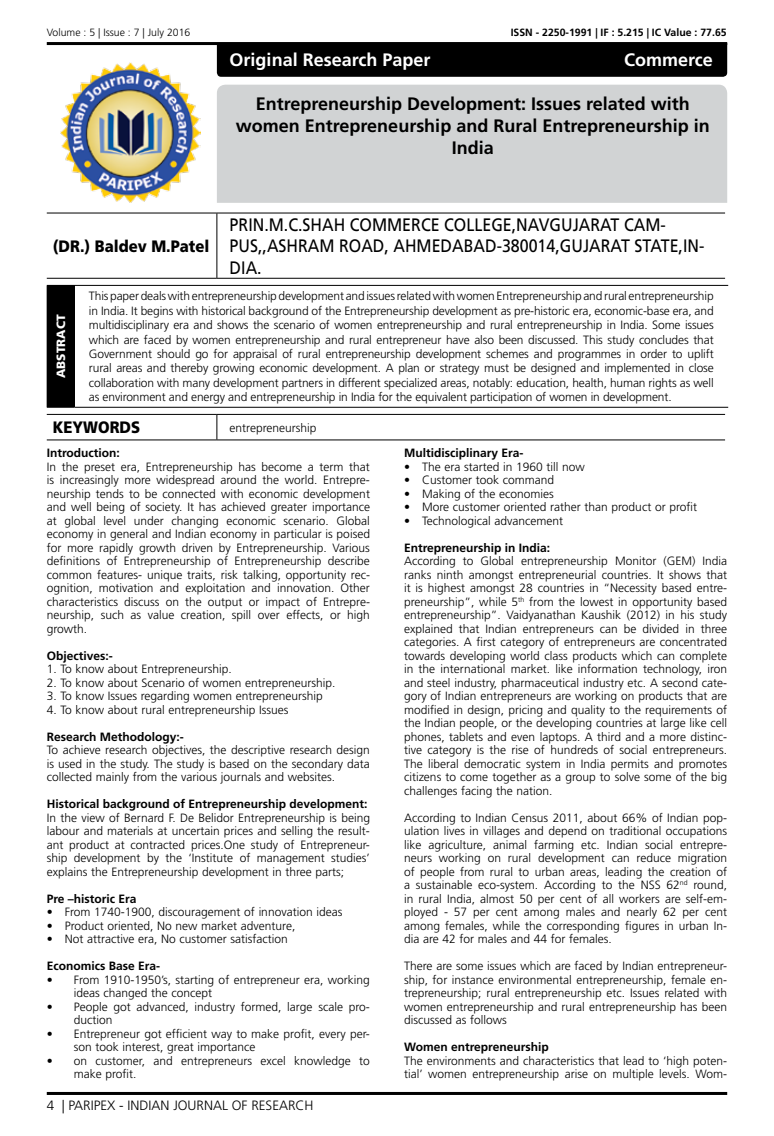
<style>
.page{position:relative;width:774px;height:1136px;background:#fff}
.page>*{position:absolute;margin:0;border:0;box-sizing:border-box;transform-origin:0 0}
.t1{font:700 18px/21.6px "Frutiger LT Std";color:#000;text-align:center}
.t2{font:18px/21.6px "Frutiger LT Std";color:#000;scale:.89 1}
.t3{font:700 18px "Frutiger LT Std";color:#fff}
.t4{font:900 16.5px "Frutiger LT Std";color:#000;scale:.9 1}
.t5{font:300 13.5px "Frutiger LT Std";color:#000}
.t6{font:300 12px/13.5px "Frutiger LT Std";color:#000;text-align:justify}
.t7{font:700 12px "Frutiger LT Std";color:#000}
.t8{font:900 12px "Frutiger LT Std";color:#fff}
.t9{font:700 10.5px "Frutiger LT Std";color:#000}
.t10{font:300 10.5px "Frutiger LT Std";color:#000}
</style>
<div class="page">
<hr style="left:47px;top:42px;width:680px;height:3px;background:#000">
<hr style="left:47px;top:1091px;width:680px;height:3px;background:#000">
<div style="left:217px;top:85px;width:510px;height:118px;background:#d1d3d4"></div>
<div style="left:217px;top:45px;width:510px;height:32px;background:#000"></div>
<img style="left:61px;top:63px;width:139px;height:140px">
<hr style="left:47px;top:213px;width:170px;height:1px;background:#000">
<hr style="left:217px;top:213px;width:508px;height:1px;background:#000">
<hr style="left:216px;top:213px;width:1px;height:65px;background:#000">
<hr style="left:47px;top:278px;width:170px;height:1px;background:#000">
<hr style="left:217px;top:278px;width:508px;height:1px;background:#000">
<hr style="left:47px;top:414px;width:170px;height:1px;background:#000">
<hr style="left:217px;top:414px;width:508px;height:1px;background:#000">
<svg style="left:216px;top:415px;width:1px;height:24px"></svg>
<hr style="left:47px;top:439px;width:170px;height:1px;background:#000">
<hr style="left:217px;top:439px;width:508px;height:1px;background:#000">
<div style="left:47px;top:285px;width:27px;height:122px;background:#000"></div>
<hr style="left:74px;top:285px;width:654px;height:1px;background:#000">
<hr style="left:74px;top:286px;width:1px;height:121px;background:#000">
<svg style="left:47px;top:407px;width:27px;height:1px"></svg>
<hr style="left:74px;top:407px;width:654px;height:1px;background:#000">
<p class="t10" style="left:47px;top:27px;width:145px">Volume : 5 | Issue : 7 | July 2016</p>
<p class="t9" style="left:511px;top:27px;width:217px">ISSN - 2250-1991 | IF : 5.215 | IC Value : 77.65</p>
<h1 class="t3" style="left:230px;top:49px;width:202px">Original Research Paper</h1>
<h1 class="t3" style="left:624px;top:49px;width:90px">Commerce</h1>
<h1 class="t1" style="left:236px;top:93px;width:475px">Entrepreneurship Development: Issues related with women Entrepreneurship and Rural Entrepreneurship in<br>India</h1>
<h2 class="t4" style="left:53px;top:236px;width:176px">(DR.) Baldev M.Patel</h2>
<h1 class="t2" style="left:230px;top:214px;width:535px">PRIN.M.C.SHAH COMMERCE COLLEGE,NAVGUJARAT CAM-<br>PUS,,ASHRAM ROAD, AHMEDABAD-380014,GUJARAT STATE,IN-<br>DIA.</h1>
<p class="t8" style="left:54px;top:378px;width:65px;rotate:-90deg">ABSTRACT</p>
<p class="t6" style="left:89px;top:289px;width:626px;line-height:14.4px">This paper deals with entrepreneurship development and issues related with women Entrepreneurship and rural entrepreneurship in India. It begins with historical background of the Entrepreneurship development as pre-historic era, economic-base era, and multidisciplinary era and shows the scenario of women entrepreneurship and rural entrepreneurship in India. Some issues which are faced by women entrepreneurship and rural entrepreneur have also been discussed. This study concludes that Government should go for appraisal of rural entrepreneurship development schemes and programmes in order to uplift rural areas and thereby growing economic development. A plan or strategy must be designed and implemented in close collaboration with many development partners in different specialized areas, notably: education, health, human rights as well as environment and energy and entrepreneurship in India for the equivalent participation of women in development.</p>
<h2 class="t4" style="left:53px;top:417px;width:99px">KEYWORDS</h2>
<p class="t6" style="left:230px;top:421px;width:88px">entrepreneurship</p>
<p class="t7" style="left:47px;top:446px;width:75px">Introduction:</p>
<p class="t6" style="left:47px;top:460px;width:325px">In the preset era, Entrepreneurship has become a term that is increasingly more widespread around the world. Entrepre&shy;neurship tends to be connected with economic development and well being of society. It has achieved greater importance at global level under changing economic scenario. Global economy in general and Indian economy in particular is poised for more rapidly growth driven by Entrepreneurship. Various definitions of Entrepreneurship of Entrepreneurship describe common features- unique traits, risk talking, opportunity rec&shy;ognition, motivation and exploitation and innovation. Other characteristics discuss on the output or impact of Entrepre&shy;neurship, such as value creation, spill over effects, or high growth.</p>
<p class="t7" style="left:47px;top:648px;width:68px">Objectives:-</p>
<p class="t6" style="left:47px;top:662px;width:186px">1. To know about Entrepreneurship.</p>
<p class="t6" style="left:47px;top:676px;width:290px">2. To know about Scenario of women entrepreneurship.</p>
<p class="t6" style="left:47px;top:689px;width:277px">3. To know Issues regarding women entrepreneurship</p>
<p class="t6" style="left:47px;top:703px;width:243px">4. To know about rural entrepreneurship Issues</p>
<p class="t7" style="left:47px;top:729px;width:139px">Research Methodology:-</p>
<p class="t6" style="left:47px;top:743px;width:325px">To achieve research objectives, the descriptive research design is used in the study. The study is based on the secondary data collected mainly from the various journals and websites.</p>
<p class="t7" style="left:47px;top:797px;width:322px">Historical background of Entrepreneurship development:</p>
<p class="t6" style="left:47px;top:811px;width:325px">In the view of Bernard F. De Belidor Entrepreneurship is being labour and materials at uncertain prices and selling the result&shy;ant product at contracted prices.One study of Entrepreneur&shy;ship development by the ‘Institute of management studies’ explains the Entrepreneurship development in three parts;</p>
<p class="t7" style="left:47px;top:891px;width:91px">Pre –historic Era</p>
<p class="t6" style="left:47px;top:905px;width:297px">• From 1740-1900, discouragement of innovation ideas</p>
<p class="t6" style="left:47px;top:919px;width:250px">• Product oriented, No new market adventure,</p>
<p class="t6" style="left:47px;top:932px;width:242px">• Not attractive era, No customer satisfaction</p>
<p class="t7" style="left:47px;top:959px;width:115px">Economics Base Era-</p>
<p class="t6" style="left:74px;top:973px;width:298px;text-indent:-27px">• From 1910-1950’s, starting of entrepreneur era, working ideas changed the concept</p>
<p class="t6" style="left:74px;top:1000px;width:298px;text-indent:-27px">• People got advanced, industry formed, large scale pro&shy;duction</p>
<p class="t6" style="left:74px;top:1027px;width:298px;text-indent:-27px">• Entrepreneur got efficient way to make profit, every per&shy;son took interest, great importance</p>
<p class="t6" style="left:74px;top:1054px;width:298px;text-indent:-27px">• on customer, and entrepreneurs excel knowledge to make profit.</p>
<p class="t5" style="left:47px;top:1097px;width:268px">4 | PARIPEX - INDIAN JOURNAL OF RESEARCH</p>
<p class="t7" style="left:404px;top:446px;width:121px">Multidisciplinary Era-</p>
<p class="t6" style="left:404px;top:460px;width:182px">• The era started in 1960 till now</p>
<p class="t6" style="left:404px;top:473px;width:152px">• Customer took command</p>
<p class="t6" style="left:404px;top:487px;width:151px">• Making of the economies</p>
<p class="t6" style="left:404px;top:500px;width:295px">• More customer oriented rather than product or profit</p>
<p class="t6" style="left:404px;top:514px;width:161px">• Technological advancement</p>
<p class="t7" style="left:404px;top:540px;width:148px">Entrepreneurship in India:</p>
<p class="t6" style="left:404px;top:554px;width:325px">According to Global entrepreneurship Monitor (GEM) India ranks ninth amongst entrepreneurial countries. It shows that it is highest amongst 28 countries in “Necessity based entre&shy;preneurship”, while 5<sup>th</sup> from the lowest in opportunity based entrepreneurship”. Vaidyanathan Kaushik (2012) in his study explained that Indian entrepreneurs can be divided in three categories. A first category of entrepreneurs are concentrated towards developing world class products which can complete in the international market. like information technology, iron and steel industry, pharmaceutical industry etc. A second cate&shy;gory of Indian entrepreneurs are working on products that are modified in design, pricing and quality to the requirements of the Indian people, or the developing countries at large like cell phones, tablets and even laptops. A third and a more distinc&shy;tive category is the rise of hundreds of social entrepreneurs.<br>The liberal democratic system in India permits and promotes citizens to come together as a group to solve some of the big challenges facing the nation.</p>
<p class="t6" style="left:404px;top:811px;width:325px">According to Indian Census 2011, about 66% of Indian pop&shy;ulation lives in villages and depend on traditional occupations like agriculture, animal farming etc. Indian social entrepre&shy;neurs working on rural development can reduce migration of people from rural to urban areas, leading the creation of a sustainable eco-system. According to the NSS 62<sup>nd</sup> round, in rural India, almost 50 per cent of all workers are self-em&shy;ployed - 57 per cent among males and nearly 62 per cent among females, while the corresponding figures in urban In&shy;dia are 42 for males and 44 for females.</p>
<p class="t6" style="left:404px;top:959px;width:325px">There are some issues which are faced by Indian entrepreneur&shy;ship, for instance environmental entrepreneurship, female en&shy;trepreneurship; rural entrepreneurship etc. Issues related with women entrepreneurship and rural entrepreneurship has been discussed as follows</p>
<p class="t7" style="left:404px;top:1040px;width:146px">Women entrepreneurship</p>
<p class="t6" style="left:404px;top:1054px;width:325px">The environments and characteristics that lead to ‘high poten&shy;tial’ women entrepreneurship arise on multiple levels. Wom-</p>
</div>
